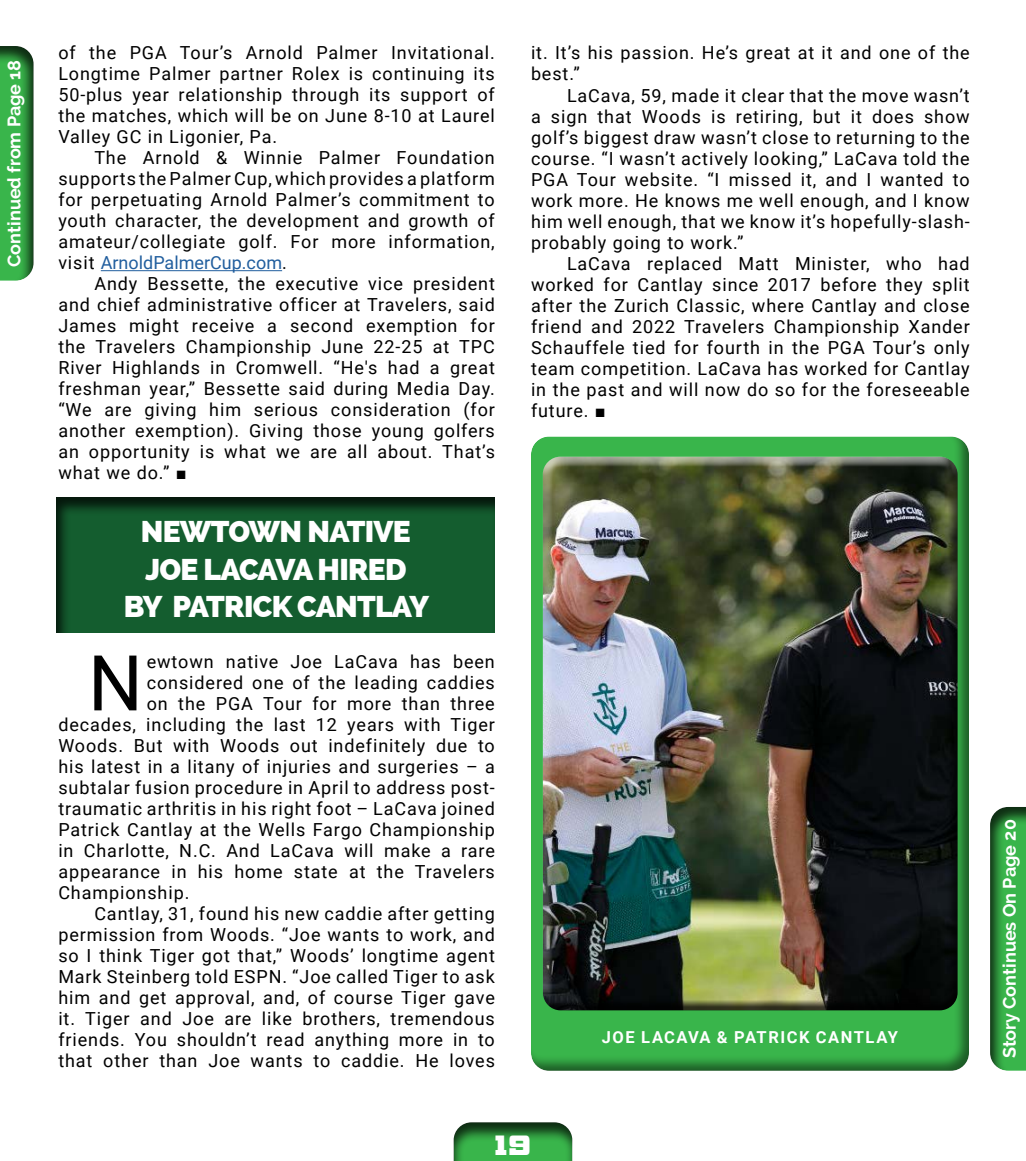
<style>
.page{position:relative;width:1026px;height:1161px;background:#fff}
.page>*{position:absolute;margin:0;border:0;box-sizing:border-box;transform-origin:0 0}
.t1{font:77.1px "Roboto";color:#000}
.t2{font:800 30px/37.5px "Raleway";letter-spacing:-.025em;color:#fff;text-align:center}
.t3{font:18px/21px "Roboto";letter-spacing:.05em;color:#000;text-align:justify}
.t4{font:700 18px "Raleway";color:#fff}
.t5{font:700 16.5px "Roboto";letter-spacing:.09em;color:#fff}
.t6{font:15px "Big Ten Block";color:#fff}
.s1{color:#215e9e}
.s2{font-family:"Arial"}
</style>
<div class="page">
<div style="left:441px;top:1112px;width:146px;height:49px;background:#000;opacity:.75"></div>
<hr style="left:101px;top:270px;width:181px;height:1px;background:#215e9e">
<div style="left:43px;top:487px;width:464px;height:147px;background:#000;opacity:.75"></div>
<div style="left:517px;top:426px;width:464px;height:646px;background:#000;opacity:.5"></div>
<div style="left:532px;top:446px;width:432px;height:562px;background:#fff;opacity:.75"></div>
<div style="left:536px;top:459px;width:432px;height:553px;background:#000;opacity:.75"></div>
<div style="left:0;top:36px;width:47px;height:246px;background:#000;opacity:.75"></div>
<div style="left:976px;top:796px;width:50px;height:276px;background:#000;opacity:.75"></div>
<p class="t4" style="left:4px;top:267px;width:209px;rotate:-90deg">Continued from Page 18</p>
<p class="t3" style="left:58px;top:42px;width:438px">of the PGA Tour’s Arnold Palmer Invitational.<br>Longtime Palmer partner Rolex is continuing its 50-plus year relationship through its support of the matches, which will be on June 8-10 at Laurel Valley GC in Ligonier, Pa.</p>
<p class="t3" style="left:58px;top:147px;width:438px;text-indent:36px">The Arnold &amp; Winnie Palmer Foundation supports the Palmer Cup, which provides a platform for perpetuating Arnold Palmer’s commitment to youth character, the development and growth of amateur/collegiate golf. For more information, visit <span class="s1">ArnoldPalmerCup.com</span>.</p>
<p class="t3" style="left:58px;top:273px;width:438px;text-indent:36px">Andy Bessette, the executive vice president and chief administrative officer at Travelers, said James might receive a second exemption for the Travelers Championship June 22-25 at TPC River Highlands in Cromwell. “He's had a great freshman year,” Bessette said during Media Day. “We are giving him serious consideration (for another exemption). Giving those young golfers an opportunity is what we are all about. That’s what we do.” <span class="s2">■</span></p>
<h2 class="t2" style="left:124px;top:513px;width:307px">NEWTOWN NATIVE<br>JOE LACAVA HIRED<br>BY PATRICK CANTLAY</h2>
<h1 class="t1" style="left:88px;top:629px;width:56px">N</h1>
<p class="t3" style="left:147px;top:651px;width:350px">ewtown native Joe LaCava has been</p>
<p class="t3" style="left:147px;top:672px;width:350px">considered one of the leading caddies</p>
<p class="t3" style="left:147px;top:693px;width:350px">on the PGA Tour for more than three</p>
<p class="t3" style="left:58px;top:714px;width:438px">decades, including the last 12 years with Tiger</p>
<p class="t3" style="left:58px;top:735px;width:438px">Woods. But with Woods out indefinitely due to</p>
<p class="t3" style="left:58px;top:756px;width:438px">his latest in a litany of injuries and surgeries – a</p>
<p class="t3" style="left:58px;top:777px;width:438px">subtalar fusion procedure in April to address post-</p>
<p class="t3" style="left:58px;top:798px;width:438px">traumatic arthritis in his right foot – LaCava joined</p>
<p class="t3" style="left:58px;top:819px;width:438px">Patrick Cantlay at the Wells Fargo Championship</p>
<p class="t3" style="left:58px;top:840px;width:438px">in Charlotte, N.C. And LaCava will make a rare</p>
<p class="t3" style="left:58px;top:861px;width:438px">appearance in his home state at the Travelers</p>
<p class="t3" style="left:58px;top:882px;width:133px">Championship.</p>
<p class="t3" style="left:94px;top:903px;width:402px">Cantlay, 31, found his new caddie after getting</p>
<p class="t3" style="left:58px;top:924px;width:438px">permission from Woods. “Joe wants to work, and</p>
<p class="t3" style="left:58px;top:945px;width:438px">so I think Tiger got that,” Woods’ longtime agent</p>
<p class="t3" style="left:58px;top:966px;width:438px">Mark Steinberg told ESPN. “Joe called Tiger to ask</p>
<p class="t3" style="left:58px;top:987px;width:438px">him and get approval, and, of course Tiger gave</p>
<p class="t3" style="left:58px;top:1008px;width:438px">it. Tiger and Joe are like brothers, tremendous</p>
<p class="t3" style="left:58px;top:1029px;width:438px">friends. You shouldn’t read anything more in to</p>
<p class="t3" style="left:58px;top:1050px;width:438px">that other than Joe wants to caddie. He loves</p>
<p class="t3" style="left:531px;top:42px;width:440px">it. It’s his passion. He’s great at it and one of the best.”</p>
<p class="t3" style="left:531px;top:84px;width:440px;text-indent:36px">LaCava, 59, made it clear that the move wasn’t a sign that Woods is retiring, but it does show golf’s biggest draw wasn’t close to returning to the course. “I wasn’t actively looking,” LaCava told the PGA Tour website. “I missed it, and I wanted to work more. He knows me well enough, and I know him well enough, that we know it’s hopefully-slash&shy;probably going to work.”</p>
<p class="t3" style="left:531px;top:252px;width:440px;text-indent:36px">LaCava replaced Matt Minister, who had worked for Cantlay since 2017 before they split after the Zurich Classic, where Cantlay and close friend and 2022 Travelers Championship Xander Schauffele tied for fourth in the PGA Tour’s only team competition. LaCava has worked for Cantlay in the past and will now do so for the foreseeable future. <span class="s2">■</span></p>
<p class="t5" style="left:602px;top:1025px;width:298px">JOE LACAVA &amp; PATRICK CANTLAY</p>
<p class="t6" style="left:495px;top:1141px;width:38px">19</p>
<p class="t4" style="left:999px;top:1058px;width:240px;rotate:-90deg">Story Continues On Page 20</p>
</div>
